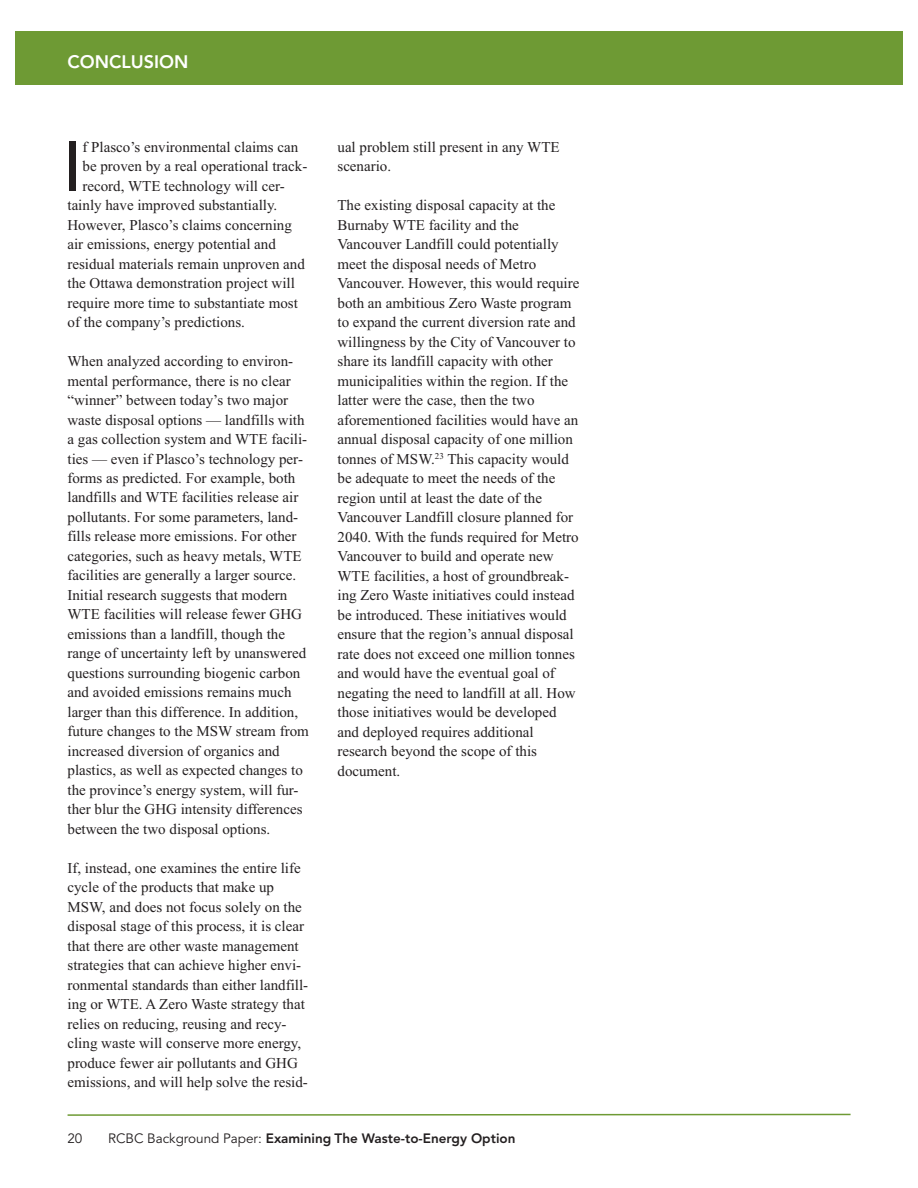
<style>
.page{position:relative;width:918px;height:1188px;background:#fff}
.page>*{position:absolute;margin:0;border:0;box-sizing:border-box;transform-origin:0 0}
.t1{font:500 69.75px "Avenir";color:#231f20}
.t2{font:800 18px "Avenir";color:#fff}
.t3{font:15px/19.5px "Times New Roman";color:#231f20}
.t4{font:800 13.5px "Avenir";color:#231f20}
.t5{font:13.5px "Avenir";color:#231f20}
.s1{font-weight:400}
</style>
<div class="page">
<div style="left:9px;top:32px;width:909px;height:54px;background:#6e9a34"></div>
<svg style="left:67px;top:1113px;width:784px;height:3px"></svg>
<p class="t2" style="left:68px;top:54px;width:122px">CONCLUSION</p>
<h1 class="t1" style="left:63px;top:138px;width:21px">I</h1>
<p class="t3" style="left:82px;top:137px;width:217px">f Plasco’s environmental claims can</p>
<p class="t3" style="left:82px;top:156px;width:226px">be proven by a real operational track-</p>
<p class="t3" style="left:82px;top:176px;width:204px">record, WTE technology will cer-</p>
<p class="t3" style="left:68px;top:195px;width:211px">tainly have improved substantially.</p>
<p class="t3" style="left:68px;top:215px;width:226px">However, Plasco’s claims concerning</p>
<p class="t3" style="left:68px;top:234px;width:210px">air emissions, energy potential and</p>
<p class="t3" style="left:68px;top:254px;width:239px">residual materials remain unproven and</p>
<p class="t3" style="left:68px;top:273px;width:229px">the Ottawa demonstration project will</p>
<p class="t3" style="left:68px;top:293px;width:232px">require more time to substantiate most</p>
<p class="t3" style="left:68px;top:312px;width:179px">of the company’s predictions.</p>
<p class="t3" style="left:68px;top:351px;width:243px">When analyzed according to environ&shy;mental performance, there is no clear “winner” between today’s two major waste disposal options — landfills with a gas collection system and WTE facili&shy;ties — even if Plasco’s technology per&shy;forms as predicted. For example, both landfills and WTE facilities release air pollutants. For some parameters, land&shy;fills release more emissions. For other categories, such as heavy metals, WTE facilities are generally a larger source.<br>Initial research suggests that modern WTE facilities will release fewer GHG emissions than a landfill, though the range of uncertainty left by unanswered questions surrounding biogenic carbon and avoided emissions remains much larger than this difference. In addition, future changes to the MSW stream from increased diversion of organics and plastics, as well as expected changes to the province’s energy system, will fur&shy;ther blur the GHG intensity differences between the two disposal options.</p>
<p class="t3" style="left:68px;top:858px;width:242px">If, instead, one examines the entire life cycle of the products that make up MSW, and does not focus solely on the disposal stage of this process, it is clear that there are other waste management strategies that can achieve higher envi&shy;ronmental standards than either landfill&shy;ing or WTE. A Zero Waste strategy that relies on reducing, reusing and recy&shy;cling waste will conserve more energy, produce fewer air pollutants and GHG emissions, and will help solve the resid-</p>
<p class="t3" style="left:338px;top:137px;width:224px">ual problem still present in any WTE scenario.</p>
<p class="t3" style="left:338px;top:195px;width:243px">The existing disposal capacity at the Burnaby WTE facility and the Vancouver Landfill could potentially meet the disposal needs of Metro Vancouver. However, this would require both an ambitious Zero Waste program to expand the current diversion rate and willingness by the City of Vancouver to share its landfill capacity with other municipalities within the region. If the latter were the case, then the two aforementioned facilities would have an annual disposal capacity of one million tonnes of MSW.<sup>23</sup> This capacity would be adequate to meet the needs of the region until at least the date of the Vancouver Landfill closure planned for 2040. With the funds required for Metro Vancouver to build and operate new WTE facilities, a host of groundbreak&shy;ing Zero Waste initiatives could instead be introduced. These initiatives would ensure that the region’s annual disposal rate does not exceed one million tonnes and would have the eventual goal of negating the need to landfill at all. How those initiatives would be developed and deployed requires additional research beyond the scope of this document.</p>
<p class="t5" style="left:68px;top:1133px;width:16px">20</p>
<p class="t4" style="left:108px;top:1133px;width:409px"><span class="s1">RCBC Background Paper:</span> Examining The Waste-to-Energy Option</p>
</div>
